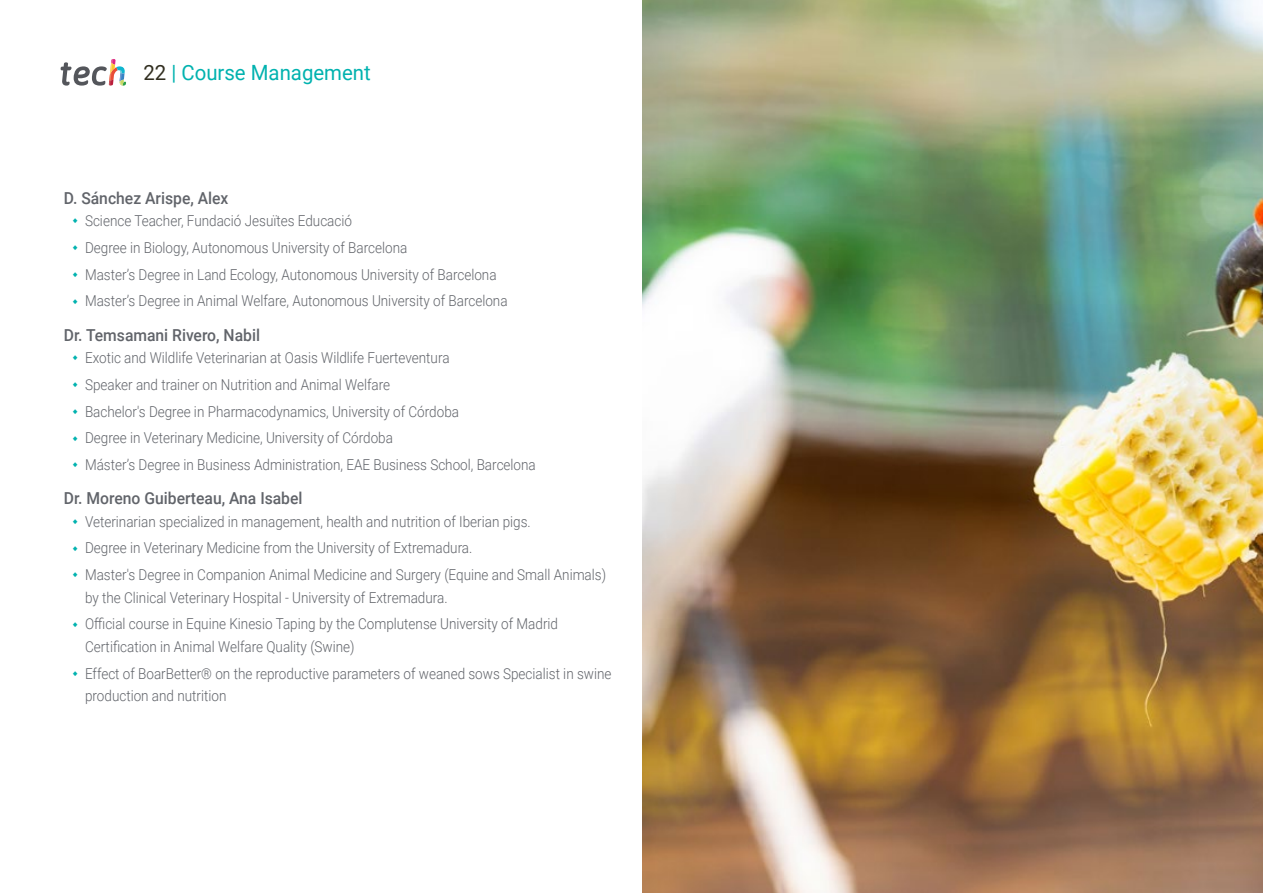
<style>
.page{position:relative;width:1263px;height:893px;background:#fff}
.page>*{position:absolute;margin:0;border:0;box-sizing:border-box;transform-origin:0 0}
.t1{font:21px "Roboto";color:#00b2af}
.t2{font:500 16.5px "Roboto";color:#61646a;scale:.95 1}
.t3{font:300 15px/26.7px "Roboto";color:#61646a;scale:.9 1}
.s1{color:#312e20}
</style>
<div class="page">
<svg style="left:61px;top:59px;width:65px;height:27px"></svg>
<img style="left:642px;top:0;width:621px;height:893px">
<h1 class="t1" style="left:144px;top:57px;width:229px"><span class="s1">22</span> | Course Management</h1>
<p class="t2" style="left:64px;top:186px;width:175px">D. Sánchez Arispe, Alex</p>
<p class="t3" style="left:85px;top:207px;width:471px">Science Teacher, Fundació Jesuïtes Educació<br>Degree in Biology, Autonomous University of Barcelona<br>Master’s Degree in Land Ecology, Autonomous University of Barcelona Master’s Degree in Animal Welfare, Autonomous University of Barcelona</p>
<p class="t2" style="left:64px;top:323px;width:208px">Dr. Temsamani Rivero, Nabil</p>
<p class="t3" style="left:85px;top:344px;width:502px">Exotic and Wildlife Veterinarian at Oasis Wildlife Fuerteventura<br>Speaker and trainer on Nutrition and Animal Welfare<br>Bachelor's Degree in Pharmacodynamics, University of Córdoba<br>Degree in Veterinary Medicine, University of Córdoba<br>Máster’s Degree in Business Administration, EAE Business School, Barcelona</p>
<p class="t2" style="left:64px;top:487px;width:253px">Dr. Moreno Guiberteau, Ana Isabel</p>
<p class="t3" style="left:85px;top:507px;width:580px">Veterinarian specialized in management, health and nutrition of Iberian pigs.<br>Degree in Veterinary Medicine from the University of Extremadura.<br>Master's Degree in Companion Animal Medicine and Surgery (Equine and Small Animals)</p>
<p class="t3" style="left:85px;top:583px;width:527px">by the Clinical Veterinary Hospital - University of Extremadura.<br>Official course in Equine Kinesio Taping by the Complutense University of Madrid</p>
<p class="t3" style="left:85px;top:633px;width:586px">Certification in Animal Welfare Quality (Swine)<br>Effect of BoarBetter® on the reproductive parameters of weaned sows Specialist in swine</p>
<p class="t3" style="left:85px;top:682px;width:159px">production and nutrition</p>
</div>
